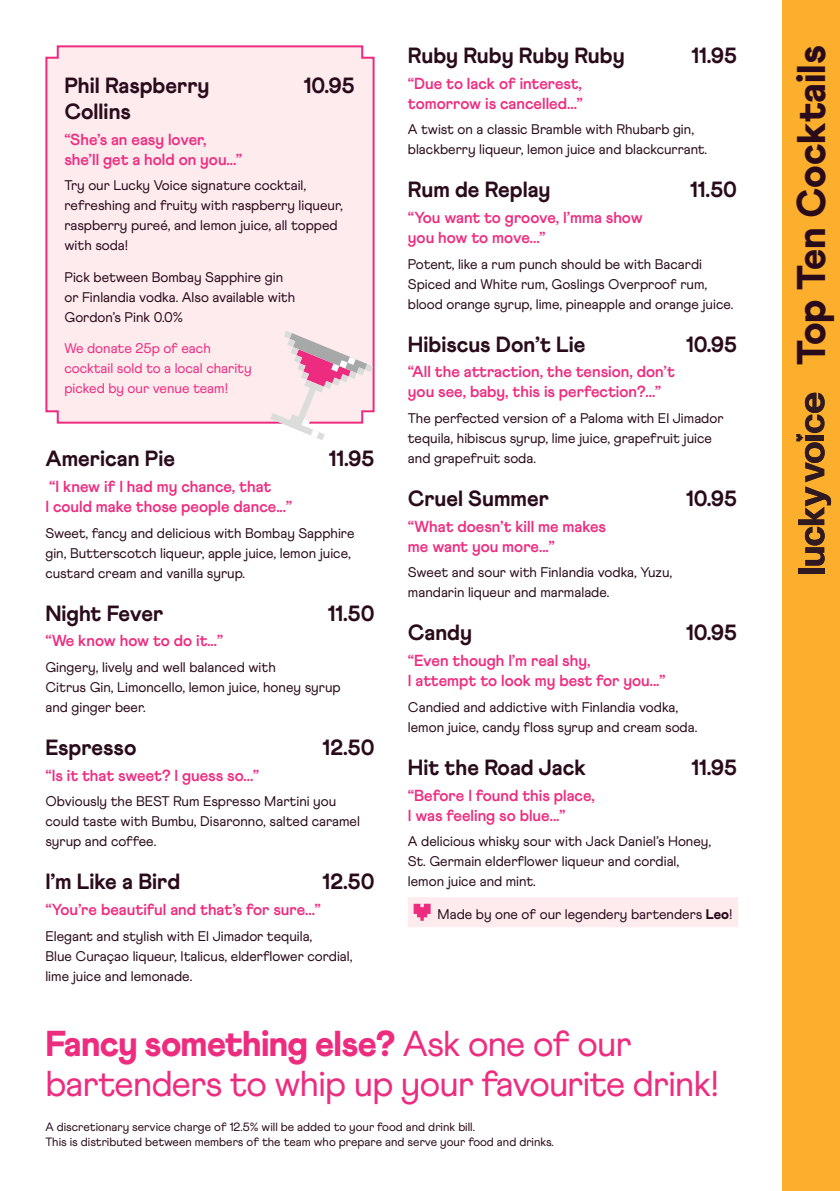
<style>
.page{position:relative;width:840px;height:1191px;background:#fff}
.page>*{position:absolute;margin:0;border:0;box-sizing:border-box;transform-origin:0 0}
.Section{font:900 40px "Athletics";color:#2a0b1b}
.CTA{font:36px/40px "Athletics";letter-spacing:-.02em;color:#ee2c7f}
.Cocktail_Name{font:800 22px "Athletics";color:#2a0b1b}
.Drink_lyric{font:700 16px/20px "Athletics";color:#ee2c7f}
.Drink_Description{font:14px/20px "Athletics";color:#2a0b1b}
.Drink_Description-2{font:14px/20px "Athletics";color:#ee2c7f}
.Bartender{font:14px "Athletics";color:#2a0b1b}
.Small_Print{font:12px/15px "Athletics";color:#2a0b1b}
.s1{font-weight:900}
</style>
<div class="page">
<div style="left:45px;top:45px;width:330px;height:379px;background:#fdebee"></div>
<svg style="left:270px;top:331px;width:103px;height:109px"></svg>
<div style="left:781px;top:0;width:58px;height:1191px;background:#fbaf2c"></div>
<div style="left:407px;top:897px;width:330px;height:30px;background:#fdebee"></div>
<svg style="left:413px;top:903px;width:17px;height:17px"></svg>
<div style="left:797px;top:568px;width:26px;height:6px;background:#301a21"></div>
<svg style="left:796px;top:393px;width:34px;height:172px"></svg>
<p class="Cocktail_Name" style="left:64px;top:72px;width:146px">Phil Raspberry</p>
<p class="Cocktail_Name" style="left:304px;top:72px;width:52px">10.95</p>
<p class="Cocktail_Name" style="left:64px;top:98px;width:68px">Collins</p>
<p class="Drink_lyric" style="left:64px;top:129px;width:179px">“She’s an easy lover, she’ll get a hold on you...”</p>
<p class="Drink_Description" style="left:64px;top:176px;width:280px">Try our Lucky Voice signature cocktail, refreshing and fruity with raspberry liqueur, raspberry pureé, and lemon juice, all topped with soda!</p>
<p class="Drink_Description" style="left:64px;top:267px;width:232px">Pick between Bombay Sapphire gin or Finlandia vodka. Also available with<br>Gordon’s Pink 0.0%</p>
<p class="Drink_Description-2" style="left:64px;top:338px;width:189px">We donate 25p of each cocktail sold to a local charity picked by our venue team!</p>
<p class="Cocktail_Name" style="left:45px;top:445px;width:131px">American Pie</p>
<p class="Cocktail_Name" style="left:329px;top:445px;width:47px">11.95</p>
<p class="Drink_lyric" style="left:45px;top:476px;width:248px">“I knew if I had my chance, that<br>I could make those people dance...”</p>
<p class="Drink_Description" style="left:45px;top:523px;width:310px">Sweet, fancy and delicious with Bombay Sapphire gin, Butterscotch liqueur, apple juice, lemon juice, custard cream and vanilla syrup.</p>
<p class="Cocktail_Name" style="left:45px;top:600px;width:119px">Night Fever</p>
<p class="Cocktail_Name" style="left:327px;top:600px;width:48px">11.50</p>
<p class="Drink_lyric" style="left:45px;top:631px;width:179px">“We know how to do it...”</p>
<p class="Drink_Description" style="left:45px;top:657px;width:296px">Gingery, lively and well balanced with<br>Citrus Gin, Limoncello, lemon juice, honey syrup and ginger beer.</p>
<p class="Cocktail_Name" style="left:45px;top:734px;width:92px">Espresso</p>
<p class="Cocktail_Name" style="left:322px;top:734px;width:53px">12.50</p>
<p class="Drink_lyric" style="left:45px;top:765px;width:215px">“Is it that sweet? I guess so...”</p>
<p class="Drink_Description" style="left:45px;top:791px;width:316px">Obviously the BEST Rum Espresso Martini you could taste with Bumbu, Disaronno, salted caramel syrup and coffee.</p>
<p class="Cocktail_Name" style="left:45px;top:868px;width:136px">I’m Like a Bird</p>
<p class="Cocktail_Name" style="left:322px;top:868px;width:53px">12.50</p>
<p class="Drink_lyric" style="left:45px;top:899px;width:277px">“You’re beautiful and that’s for sure...”</p>
<p class="Drink_Description" style="left:45px;top:926px;width:308px">Elegant and stylish with El Jimador tequila,<br>Blue Curaçao liqueur, Italicus, elderflower cordial, lime juice and lemonade.</p>
<p class="Cocktail_Name" style="left:407px;top:42px;width:218px">Ruby Ruby Ruby Ruby</p>
<p class="Cocktail_Name" style="left:691px;top:42px;width:47px">11.95</p>
<p class="Drink_lyric" style="left:407px;top:73px;width:176px">“Due to lack of interest, tomorrow is cancelled...”</p>
<p class="Drink_Description" style="left:407px;top:119px;width:300px">A twist on a classic Bramble with Rhubarb gin, blackberry liqueur, lemon juice and blackcurrant.</p>
<p class="Cocktail_Name" style="left:407px;top:176px;width:144px">Rum de Replay</p>
<p class="Cocktail_Name" style="left:689px;top:176px;width:48px">11.50</p>
<p class="Drink_lyric" style="left:407px;top:208px;width:236px">“You want to groove, I’mma show you how to move...”</p>
<p class="Drink_Description" style="left:407px;top:254px;width:327px">Potent, like a rum punch should be with Bacardi<br>Spiced and White rum, Goslings Overproof rum, blood orange syrup, lime, pineapple and orange juice.</p>
<p class="Cocktail_Name" style="left:407px;top:331px;width:179px">Hibiscus Don’t Lie</p>
<p class="Cocktail_Name" style="left:685px;top:331px;width:52px">10.95</p>
<p class="Drink_lyric" style="left:407px;top:362px;width:268px">“All the attraction, the tension, don’t you see, baby, this is perfection?...”</p>
<p class="Drink_Description" style="left:407px;top:408px;width:317px">The perfected version of a Paloma with El Jimador tequila, hibiscus syrup, lime juice, grapefruit juice and grapefruit soda.</p>
<p class="Cocktail_Name" style="left:407px;top:485px;width:142px">Cruel Summer</p>
<p class="Cocktail_Name" style="left:685px;top:485px;width:52px">10.95</p>
<p class="Drink_lyric" style="left:407px;top:516px;width:199px">“What doesn’t kill me makes me want you more...”</p>
<p class="Drink_Description" style="left:407px;top:563px;width:266px">Sweet and sour with Finlandia vodka, Yuzu, mandarin liqueur and marmalade.</p>
<p class="Cocktail_Name" style="left:407px;top:619px;width:66px">Candy</p>
<p class="Cocktail_Name" style="left:685px;top:619px;width:52px">10.95</p>
<p class="Drink_lyric" style="left:407px;top:651px;width:259px">“Even though I’m real shy,<br>I attempt to look my best for you...”</p>
<p class="Drink_Description" style="left:407px;top:697px;width:291px">Candied and addictive with Finlandia vodka, lemon juice, candy floss syrup and cream soda.</p>
<p class="Cocktail_Name" style="left:407px;top:754px;width:179px">Hit the Road Jack</p>
<p class="Cocktail_Name" style="left:691px;top:754px;width:47px">11.95</p>
<p class="Drink_lyric" style="left:407px;top:785px;width:188px">“Before I found this place,<br>I was feeling so blue...”</p>
<p class="Drink_Description" style="left:407px;top:831px;width:305px">A delicious whisky sour with Jack Daniel’s Honey,<br>St. Germain elderflower liqueur and cordial, lemon juice and mint.</p>
<p class="Bartender" style="left:437px;top:905px;width:296px">Made by one of our legendery bartenders <span class="s1">Leo</span>!</p>
<p class="CTA" style="left:45px;top:1024px;width:674px"><span class="s1">Fancy something else?</span> Ask one of our bartenders to whip up your favourite drink!</p>
<p class="Small_Print" style="left:45px;top:1119px;width:509px">A discretionary service charge of 12.5% will be added to your food and drink bill.<br>This is distributed between members of the team who prepare and serve your food and drinks.</p>
<p class="Section" style="left:786px;top:365px;width:321px;rotate:-90deg">Top Ten Cocktails</p>
</div>
